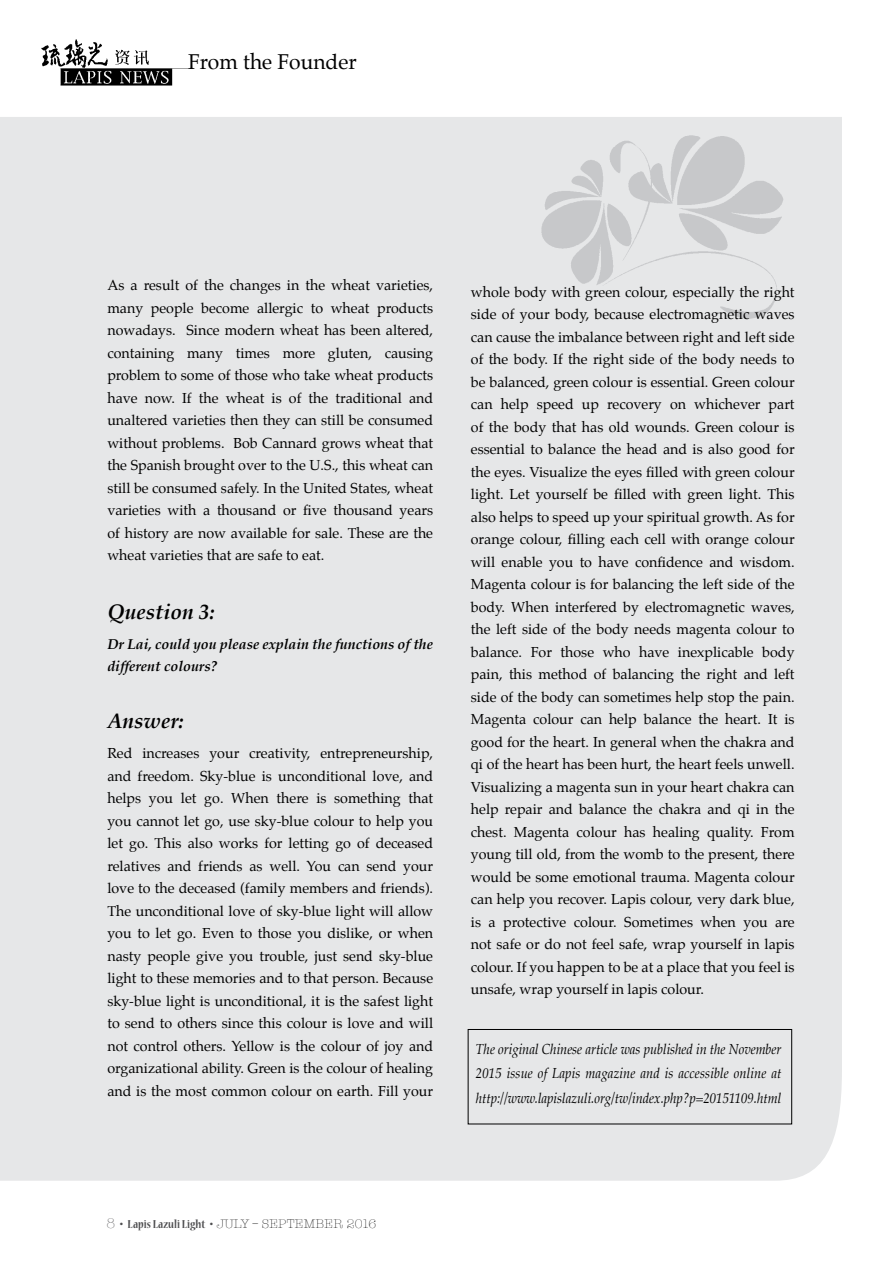
<style>
.page{position:relative;width:893px;height:1263px;background:#fff}
.page>*{position:absolute;margin:0;border:0;box-sizing:border-box;transform-origin:0 0}
.t1{font:italic 700 21px "Palatino";color:#000}
.t2{font:21px "Palatino";color:#000}
.t3{font:14.25px/22.5px "Palatino";color:#000;text-align:justify}
.t4{font:italic 14.25px/24.8px "Palatino";color:#000;text-align:justify;scale:.9 1}
.t5{font:italic 700 14.25px/22.5px "Palatino";color:#000}
.t6{font:300 12.75px "American Typewriter";letter-spacing:.02em;color:#000}
.s1{font-size:14.25px;color:#4d4d4f}
.s2{font-size:9px;color:#4d4d4f}
.s3{font-family:"Nueva Std";font-weight:700;font-stretch:condensed;color:#4d4d4f}
</style>
<div class="page">
<img style="left:41px;top:39px;width:153px;height:47px">
<div style="left:0;top:117px;width:842px;height:1064px;background:#e6e7e8"></div>
<img style="left:510px;top:117px;width:317px;height:222px">
<div style="left:468px;top:1029px;width:324px;height:95px;border:1px solid #000"></div>
<h1 class="t2" style="left:188px;top:44px;width:170px">From the Founder</h1>
<p class="t3" style="left:107px;top:274px;width:327px">As a result of the changes in the wheat varieties, many people become allergic to wheat products nowadays. Since modern wheat has been altered, containing many times more gluten, causing problem to some of those who take wheat products have now. If the wheat is of the traditional and unaltered varieties then they can still be consumed without problems. Bob Cannard grows wheat that the Spanish brought over to the U.S., this wheat can still be consumed safely. In the United States, wheat varieties with a thousand or five thousand years of history are now available for sale. These are the wheat varieties that are safe to eat.</p>
<h1 class="t1" style="left:107px;top:594px;width:109px">Question 3:</h1>
<p class="t5" style="left:107px;top:633px;width:327px">Dr Lai, could you please explain the functions of the different colours?</p>
<h1 class="t1" style="left:107px;top:704px;width:78px">Answer:</h1>
<p class="t3" style="left:107px;top:742px;width:327px">Red increases your creativity, entrepreneurship, and freedom. Sky-blue is unconditional love, and helps you let go. When there is something that you cannot let go, use sky-blue colour to help you let go. This also works for letting go of deceased relatives and friends as well. You can send your love to the deceased (family members and friends).<br>The unconditional love of sky-blue light will allow you to let go. Even to those you dislike, or when nasty people give you trouble, just send sky-blue light to these memories and to that person. Because sky-blue light is unconditional, it is the safest light to send to others since this colour is love and will not control others. Yellow is the colour of joy and organizational ability. Green is the colour of healing and is the most common colour on earth. Fill your</p>
<p class="t3" style="left:471px;top:280px;width:325px">whole body with green colour, especially the right side of your body, because electromagnetic waves can cause the imbalance between right and left side of the body. If the right side of the body needs to be balanced, green colour is essential. Green colour can help speed up recovery on whichever part of the body that has old wounds. Green colour is essential to balance the head and is also good for the eyes. Visualize the eyes filled with green colour light. Let yourself be filled with green light. This also helps to speed up your spiritual growth. As for orange colour, filling each cell with orange colour will enable you to have confidence and wisdom.<br>Magenta colour is for balancing the left side of the body. When interfered by electromagnetic waves, the left side of the body needs magenta colour to balance. For those who have inexplicable body pain, this method of balancing the right and left side of the body can sometimes help stop the pain.<br>Magenta colour can help balance the heart. It is good for the heart. In general when the chakra and qi of the heart has been hurt, the heart feels unwell.<br>Visualizing a magenta sun in your heart chakra can help repair and balance the chakra and qi in the chest. Magenta colour has healing quality. From young till old, from the womb to the present, there would be some emotional trauma. Magenta colour can help you recover. Lapis colour, very dark blue, is a protective colour. Sometimes when you are not safe or do not feel safe, wrap yourself in lapis colour. If you happen to be at a place that you feel is unsafe, wrap yourself in lapis colour.</p>
<p class="t4" style="left:476px;top:1036px;width:341px">The original Chinese article was published in the November 2015 issue of Lapis magazine and is accessible online at http://www.lapislazuli.org/tw/index.php?p=20151109.html</p>
<p class="t6" style="left:106px;top:1214px;width:271px"><span class="s1">8</span> <span class="s2">•</span> <span class="s3">Lapis Lazuli Light</span> <span class="s2">•</span> JULY – SEPTEMBER 2016</p>
</div>
